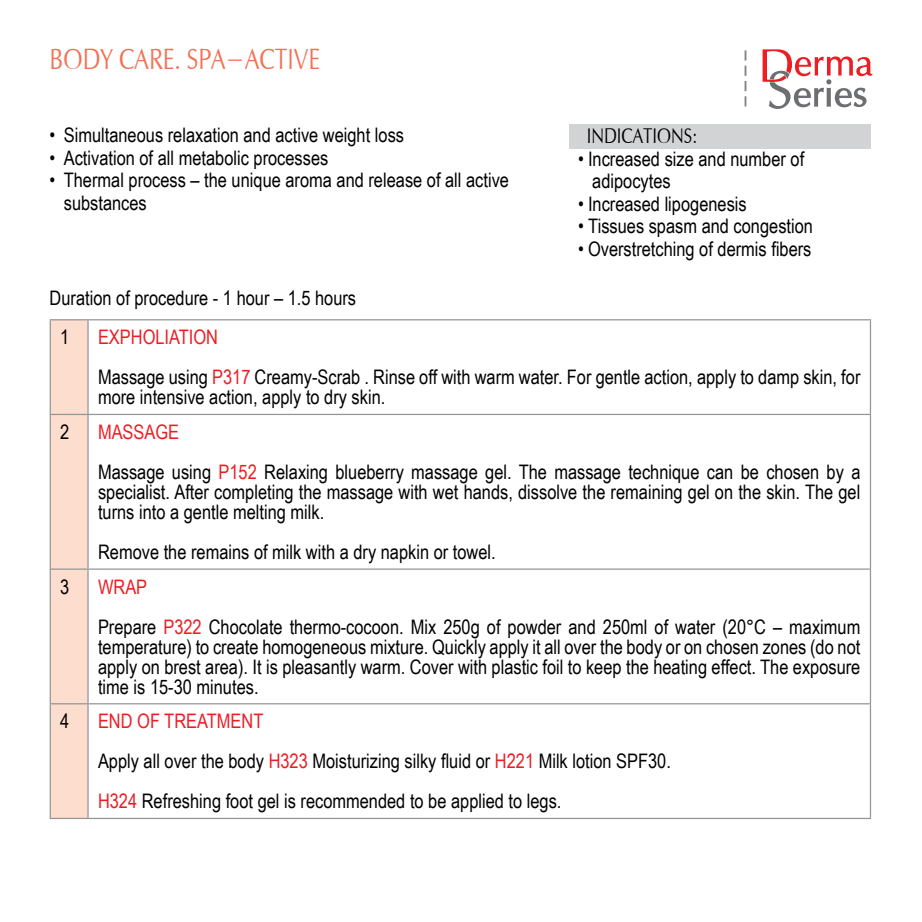
<style>
.page{position:relative;width:922px;height:922px;background:#fff}
.page>*{position:absolute;margin:0;border:0;box-sizing:border-box;transform-origin:0 0}
.t1{font:27.5px "Opium";color:#f37053;scale:.8 1}
.t2{font:20px/40px "Arial Narrow";color:#000}
.t3{font:20px "Opium";color:#000;scale:.8 1}
.s1{color:#ed1d24}
</style>
<div class="page">
<div style="left:569px;top:125px;width:301px;height:24px;background:#d1d3d4"></div>
<div style="left:51px;top:320px;width:36px;height:497px;background:#fdddce"></div>
<svg style="left:89px;top:320px;width:780px;height:385px"></svg>
<svg style="left:89px;top:415px;width:780px;height:288px"></svg>
<hr style="left:50px;top:319px;width:38px;height:1px;background:#939598">
<hr style="left:50px;top:320px;width:1px;height:93px;background:#939598">
<hr style="left:88px;top:319px;width:782px;height:1px;background:#939598">
<hr style="left:869px;top:320px;width:1px;height:93px;background:#939598">
<hr style="left:50px;top:413px;width:38px;height:2px;background:#939598">
<hr style="left:50px;top:415px;width:1px;height:154px;background:#939598">
<hr style="left:88px;top:413px;width:782px;height:2px;background:#939598">
<hr style="left:869px;top:415px;width:1px;height:154px;background:#939598">
<hr style="left:50px;top:569px;width:1px;height:134px;background:#939598">
<hr style="left:869px;top:569px;width:1px;height:134px;background:#939598">
<hr style="left:50px;top:703px;width:38px;height:1px;background:#939598">
<hr style="left:50px;top:704px;width:1px;height:113px;background:#939598">
<hr style="left:88px;top:703px;width:782px;height:1px;background:#939598">
<hr style="left:869px;top:704px;width:1px;height:113px;background:#939598">
<hr style="left:87px;top:320px;width:2px;height:93px;background:#939598">
<hr style="left:87px;top:415px;width:2px;height:153px;background:#939598">
<hr style="left:51px;top:568px;width:37px;height:1px;background:#939598">
<hr style="left:88px;top:568px;width:781px;height:1px;background:#939598">
<hr style="left:87px;top:569px;width:2px;height:134px;background:#939598">
<hr style="left:87px;top:704px;width:2px;height:113px;background:#939598">
<hr style="left:50px;top:817px;width:38px;height:1px;background:#939598">
<hr style="left:88px;top:817px;width:782px;height:1px;background:#939598">
<svg style="left:762px;top:49px;width:110px;height:60px"></svg>
<svg style="left:744px;top:50px;width:2px;height:56px"></svg>
<h1 class="t1" style="left:50px;top:44px;width:339px">BODY CARE. SPA-ACTIVE</h1>
<p class="t2" style="left:50px;top:114px;width:356px">• Simultaneous relaxation and active weight loss</p>
<p class="t2" style="left:50px;top:137px;width:280px">• Activation of all metabolic processes</p>
<p class="t2" style="left:64px;top:168px;width:446px;line-height:22.5px;text-indent:-14px">• Thermal process – the unique aroma and release of all active substances</p>
<p class="t3" style="left:586px;top:125px;width:140px">INDICATIONS:</p>
<p class="t2" style="left:592px;top:147px;width:213px;line-height:22.5px;text-indent:-14px">• Increased size and number of adipocytes</p>
<p class="t2" style="left:578px;top:183px;width:170px">• Increased lipogenesis</p>
<p class="t2" style="left:578px;top:205px;width:236px">• Tissues spasm and congestion</p>
<p class="t2" style="left:578px;top:228px;width:235px">• Overstretching of dermis fibers</p>
<p class="t2" style="left:60px;top:278px;width:297px;line-height:39px;text-indent:-11px">Duration of procedure - 1 hour – 1.5 hours<br>1</p>
<p class="t2" style="left:98px;top:316px;width:763px"><span class="s1">EXPHOLIATION<br></span>Massage using <span class="s1">P317</span> Creamy-Scrab . Rinse off with warm water. For gentle action, apply to damp skin, for</p>
<p class="t2" style="left:98px;top:376px;width:289px">more intensive action, apply to dry skin.</p>
<p class="t2" style="left:60px;top:411px;width:11px">2</p>
<p class="t2" style="left:98px;top:411px;width:763px"><span class="s1">MASSAGE<br></span>Massage using <span class="s1">P152</span> Relaxing blueberry massage gel. The massage technique can be chosen by a</p>
<p class="t2" style="left:98px;top:481px;width:763px;line-height:20px">specialist. After completing the massage with wet hands, dissolve the remaining gel on the skin. The gel turns into a gentle melting milk.</p>
<p class="t2" style="left:98px;top:531px;width:399px">Remove the remains of milk with a dry napkin or towel.</p>
<p class="t2" style="left:60px;top:565px;width:11px">3</p>
<p class="t2" style="left:98px;top:565px;width:763px"><span class="s1">WRAP<br></span>Prepare <span class="s1">P322</span> Chocolate thermo-cocoon. Mix 250g of powder and 250ml of water (20°C – maximum</p>
<p class="t2" style="left:98px;top:635px;width:763px;line-height:20px;text-align:justify">temperature) to create homogeneous mixture. Quickly apply it all over the body or on chosen zones (do not apply on brest area). It is pleasantly warm. Cover with plastic foil to keep the heating effect. The exposure time is 15-30 minutes.</p>
<p class="t2" style="left:60px;top:700px;width:11px">4</p>
<p class="t2" style="left:98px;top:700px;width:574px"><span class="s1">END OF TREATMENT<br></span>Apply all over the body <span class="s1">H323</span> Moisturizing silky fluid or <span class="s1">H221</span> Milk lotion SPF30.<br><span class="s1">H324</span> Refreshing foot gel is recommended to be applied to legs.</p>
</div>
